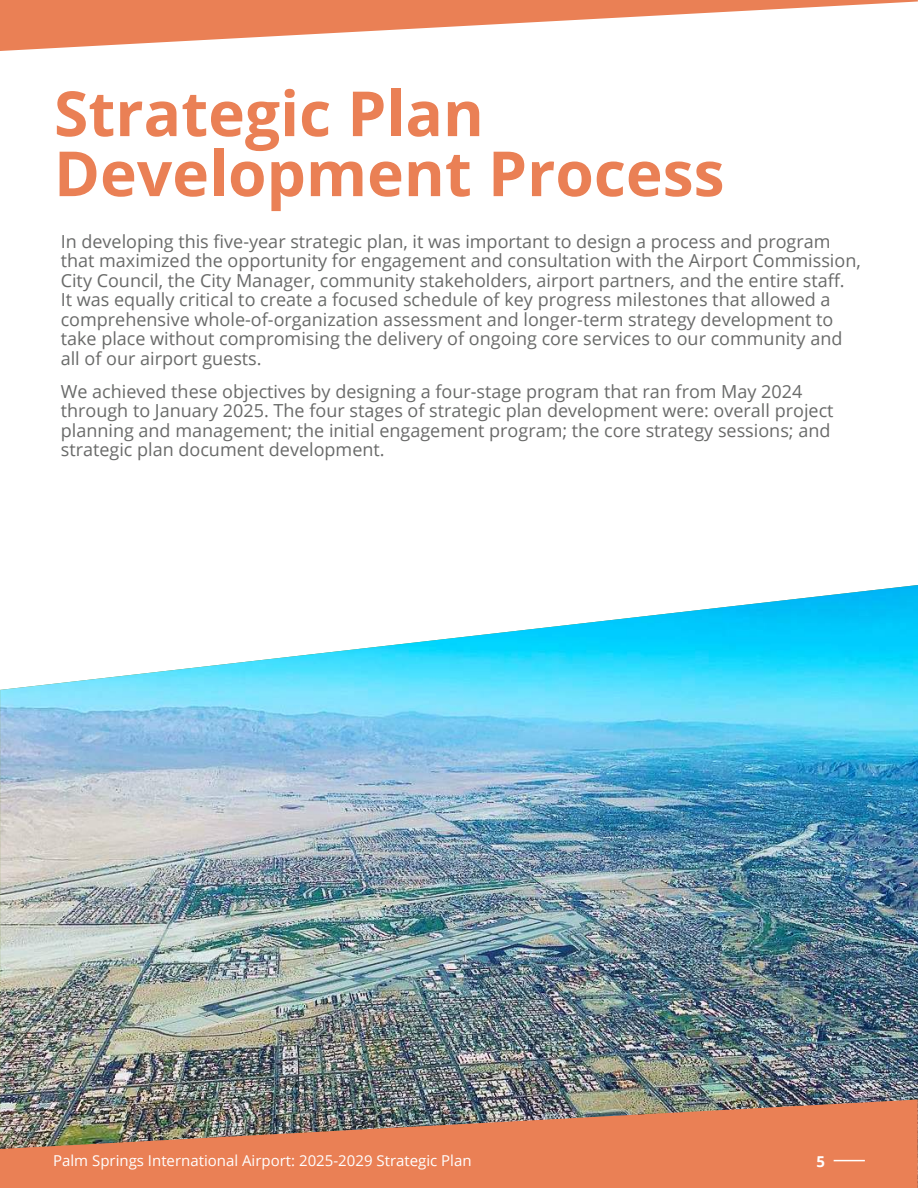
<style>
.page{position:relative;width:918px;height:1188px;background:#fff}
.page>*{position:absolute;margin:0;border:0;box-sizing:border-box;transform-origin:0 0}
.t1{font:700 62.25px/60px "Open Sans";color:#ea8055}
.t2{font:18px/19.5px "Open Sans";color:#696a69}
.t3{font:15px "Open Sans";color:#fff}
.t4{font:700 15px "Open Sans";color:#fff}
</style>
<div class="page">
<img style="left:0;top:585px;width:918px;height:514px">
<svg style="left:0;top:0;width:918px;height:51px;fill:#ea8055"></svg>
<img style="left:0;top:1099px;width:918px;height:89px">
<hr style="left:834px;top:1160px;width:31px;height:1px;background:#fff">
<h1 class="t1" style="left:54px;top:90px;width:672px">Strategic Plan<br>Development Process</h1>
<p class="t2" style="left:61px;top:231px;width:802px">In developing this five-year strategic plan, it was important to design a process and program that maximized the opportunity for engagement and consultation with the Airport Commission, City Council, the City Manager, community stakeholders, airport partners, and the entire staff.<br>It was equally critical to create a focused schedule of key progress milestones that allowed a comprehensive whole-of-organization assessment and longer-term strategy development to take place without compromising the delivery of ongoing core services to our community and all of our airport guests.</p>
<p class="t2" style="left:61px;top:381px;width:774px">We achieved these objectives by designing a four-stage program that ran from May 2024 through to January 2025. The four stages of strategic plan development were: overall project planning and management; the initial engagement program; the core strategy sessions; and strategic plan document development.</p>
<p class="t3" style="left:53px;top:1155px;width:420px">Palm Springs International Airport: 2025-2029 Strategic Plan</p>
<p class="t4" style="left:817px;top:1155px;width:10px">5</p>
</div>
